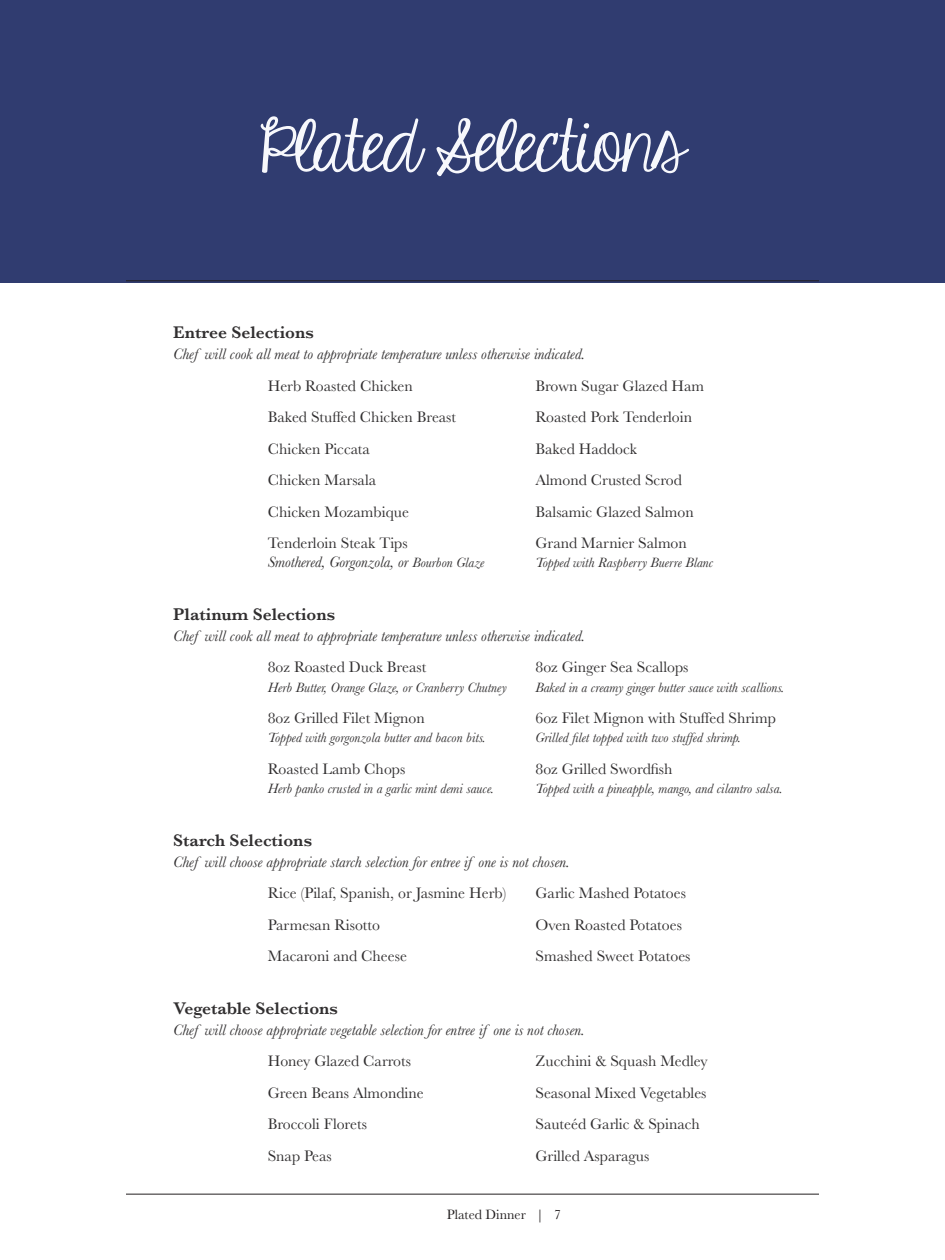
<style>
.page{position:relative;width:945px;height:1260px;background:#fff}
.page>*{position:absolute;margin:0;border:0;box-sizing:border-box;transform-origin:0 0}
.t1{font:75.6px "KG Eyes Wide Open";letter-spacing:-.03em;color:#f7f8fc;scale:1.11 1}
.t2{font:600 17.5px "Baskerville";color:#312f30}
.t3{font:15.75px "Baskerville";color:#312f30}
.t4{font:italic 15.75px "Baskerville";color:#312f30}
.t5{font:italic 14px "Baskerville";color:#312f30}
.t6{font:14px "Baskerville";color:#231f20}
.s1{font-size:14px}
</style>
<div class="page">
<hr style="left:126px;top:1194px;width:693px;height:1px;background:#231f20">
<div style="left:0;top:0;width:945px;height:282px;background:#303c70"></div>
<hr style="left:126px;top:280px;width:693px;height:1px;background:#231f20">
<h1 class="t1" style="left:261px;top:107px;width:383px">Plated Selections</h1>
<p class="t2" style="left:173px;top:322px;width:142px">Entree Selections</p>
<p class="t4" style="left:173px;top:345px;width:414px">Chef will cook all meat to appropriate temperature unless otherwise indicated.</p>
<p class="t3" style="left:268px;top:376px;width:147px">Herb Roasted Chicken</p>
<p class="t3" style="left:536px;top:376px;width:170px">Brown Sugar Glazed Ham</p>
<p class="t3" style="left:268px;top:408px;width:190px">Baked Stuffed Chicken Breast</p>
<p class="t3" style="left:536px;top:408px;width:158px">Roasted Pork Tenderloin</p>
<p class="t3" style="left:268px;top:439px;width:104px">Chicken Piccata</p>
<p class="t3" style="left:536px;top:439px;width:103px">Baked Haddock</p>
<p class="t3" style="left:268px;top:471px;width:110px">Chicken Marsala</p>
<p class="t3" style="left:536px;top:471px;width:148px">Almond Crusted Scrod</p>
<p class="t3" style="left:268px;top:502px;width:143px">Chicken Mozambique</p>
<p class="t3" style="left:536px;top:502px;width:160px">Balsamic Glazed Salmon</p>
<p class="t3" style="left:268px;top:534px;width:142px">Tenderloin Steak Tips</p>
<p class="t3" style="left:536px;top:534px;width:153px">Grand Marnier Salmon</p>
<p class="t4" style="left:268px;top:553px;width:218px">Smothered, Gorgonzola, or <span class="s1">Bourbon Glaze</span></p>
<p class="t5" style="left:536px;top:555px;width:179px">Topped with Raspberry Buerre Blanc</p>
<p class="t2" style="left:173px;top:604px;width:163px">Platinum Selections</p>
<p class="t4" style="left:173px;top:627px;width:414px">Chef will cook all meat to appropriate temperature unless otherwise indicated.</p>
<p class="t3" style="left:268px;top:658px;width:160px">8oz Roasted Duck Breast</p>
<p class="t3" style="left:536px;top:658px;width:154px">8oz Ginger Sea Scallops</p>
<p class="t5" style="left:268px;top:679px;width:241px">Herb Butter, Orange Glaze, or Cranberry Chutney</p>
<p class="t5" style="left:536px;top:679px;width:251px">Baked in a creamy ginger butter sauce with scallions.</p>
<p class="t3" style="left:268px;top:709px;width:159px">8oz Grilled Filet Mignon</p>
<p class="t3" style="left:536px;top:709px;width:242px">6oz Filet Mignon with Stuffed Shrimp</p>
<p class="t5" style="left:268px;top:730px;width:220px">Topped with gorgonzola butter and bacon bits.</p>
<p class="t5" style="left:536px;top:730px;width:207px">Grilled filet topped with two stuffed shrimp.</p>
<p class="t3" style="left:268px;top:760px;width:139px">Roasted Lamb Chops</p>
<p class="t3" style="left:536px;top:760px;width:139px">8oz Grilled Swordfish</p>
<p class="t5" style="left:268px;top:781px;width:228px">Herb panko crusted in a garlic mint demi sauce.</p>
<p class="t5" style="left:536px;top:781px;width:249px">Topped with a pineapple, mango, and cilantro salsa.</p>
<p class="t2" style="left:173px;top:830px;width:140px">Starch Selections</p>
<p class="t4" style="left:173px;top:853px;width:398px">Chef will choose appropriate starch selection for entree if one is not chosen.</p>
<p class="t3" style="left:268px;top:884px;width:240px">Rice (Pilaf, Spanish, or Jasmine Herb)</p>
<p class="t3" style="left:536px;top:884px;width:152px">Garlic Mashed Potatoes</p>
<p class="t3" style="left:268px;top:915px;width:114px">Parmesan Risotto</p>
<p class="t3" style="left:536px;top:915px;width:148px">Oven Roasted Potatoes</p>
<p class="t3" style="left:268px;top:947px;width:141px">Macaroni and Cheese</p>
<p class="t3" style="left:536px;top:947px;width:156px">Smashed Sweet Potatoes</p>
<p class="t2" style="left:173px;top:998px;width:166px">Vegetable Selections</p>
<p class="t4" style="left:173px;top:1021px;width:413px">Chef will choose appropriate vegetable selection for entree if one is not chosen.</p>
<p class="t3" style="left:268px;top:1052px;width:145px">Honey Glazed Carrots</p>
<p class="t3" style="left:536px;top:1052px;width:174px">Zucchini &amp; Squash Medley</p>
<p class="t3" style="left:268px;top:1083px;width:158px">Green Beans Almondine</p>
<p class="t3" style="left:536px;top:1083px;width:173px">Seasonal Mixed Vegetables</p>
<p class="t3" style="left:268px;top:1115px;width:101px">Broccoli Florets</p>
<p class="t3" style="left:536px;top:1115px;width:166px">Sauteéd Garlic &amp; Spinach</p>
<p class="t3" style="left:268px;top:1146px;width:66px">Snap Peas</p>
<p class="t3" style="left:536px;top:1146px;width:115px">Grilled Asparagus</p>
<p class="t6" style="left:447px;top:1206px;width:116px">Plated Dinner | 7</p>
</div>
